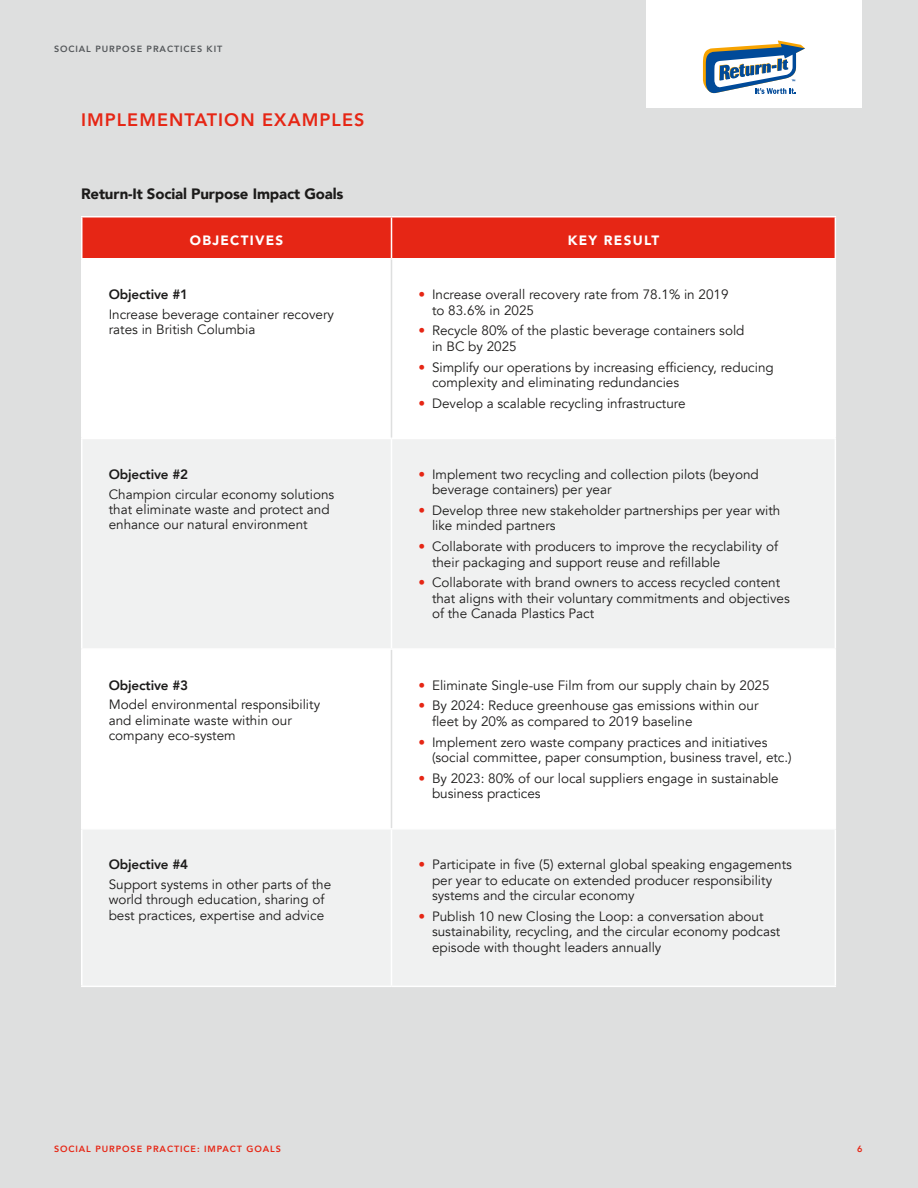
<style>
.page{position:relative;width:918px;height:1188px;background:#dedfdf}
.page>*{position:absolute;margin:0;border:0;box-sizing:border-box;transform-origin:0 0}
.t1{font:800 18px "Avenir";letter-spacing:.06em;color:#e62615}
.Body_Bolded{font:900 15px "Avenir";letter-spacing:-.01em;color:#1c1b1a}
.Table_Copy{font:13.5px/15.3px "Avenir";color:#1c1b1a}
.Body_Copy_Bold_Subhe{font:800 13.5px "Avenir";letter-spacing:-.01em;color:#1c1b1a}
.Body_Subhead_Sm{font:900 13.5px "Avenir";letter-spacing:.095em;color:#fff}
.t2{font:800 9px "Avenir";letter-spacing:.1em;color:#e62615}
.t3{font:800 9px "Avenir";letter-spacing:.1em;color:#54575a}
.s1{font-weight:900;color:#e62615}
</style>
<div class="page">
<div style="left:646px;top:0;width:216px;height:108px;background:#fff"></div>
<svg style="left:702px;top:40px;width:103px;height:54px"></svg>
<div style="left:82px;top:218px;width:753px;height:40px;background:#e62615"></div>
<div style="left:82px;top:260px;width:309px;height:568px;background:#fff"></div>
<div style="left:392px;top:260px;width:443px;height:568px;background:#fff"></div>
<div style="left:82px;top:439px;width:753px;height:209px;background:#f0f1f1"></div>
<div style="left:82px;top:829px;width:310px;height:157px;background:#f0f1f1"></div>
<div style="left:392px;top:829px;width:443px;height:157px;background:#f0f1f1"></div>
<hr style="left:81px;top:216px;width:311px;height:2px;background:#fff">
<hr style="left:81px;top:218px;width:1px;height:40px;background:#fff">
<hr style="left:81px;top:258px;width:311px;height:2px;background:#fff">
<hr style="left:392px;top:216px;width:444px;height:2px;background:#fff">
<hr style="left:391px;top:218px;width:1px;height:40px;background:#fff">
<hr style="left:392px;top:258px;width:444px;height:2px;background:#fff">
<hr style="left:835px;top:218px;width:1px;height:40px;background:#fff">
<hr style="left:391px;top:439px;width:1px;height:209px;background:#fff">
<hr style="left:81px;top:648px;width:311px;height:2px;background:#fff">
<hr style="left:392px;top:648px;width:444px;height:2px;background:#fff">
<hr style="left:391px;top:830px;width:1px;height:156px;background:#fff">
<hr style="left:81px;top:828px;width:311px;height:2px;background:#fff">
<hr style="left:392px;top:828px;width:444px;height:2px;background:#fff">
<hr style="left:81px;top:439px;width:1px;height:209px;background:#fff">
<hr style="left:835px;top:439px;width:1px;height:209px;background:#fff">
<hr style="left:81px;top:650px;width:1px;height:178px;background:#fff">
<hr style="left:835px;top:650px;width:1px;height:178px;background:#fff">
<hr style="left:81px;top:830px;width:1px;height:156px;background:#fff">
<hr style="left:835px;top:830px;width:1px;height:156px;background:#fff">
<hr style="left:81px;top:986px;width:311px;height:1px;background:#fff">
<hr style="left:392px;top:986px;width:444px;height:1px;background:#fff">
<hr style="left:391px;top:259px;width:1px;height:179px;background:#dedfdf">
<hr style="left:81px;top:259px;width:1px;height:179px;background:#fff">
<hr style="left:835px;top:259px;width:1px;height:179px;background:#fff">
<hr style="left:81px;top:438px;width:311px;height:1px;background:#fff">
<hr style="left:392px;top:438px;width:444px;height:1px;background:#fff">
<p class="t3" style="left:54px;top:42px;width:170px">SOCIAL PURPOSE PRACTICES KIT</p>
<h1 class="t1" style="left:81px;top:106px;width:285px">IMPLEMENTATION EXAMPLES</h1>
<p class="Body_Bolded" style="left:81px;top:181px;width:264px">Return-It Social Purpose Impact Goals</p>
<p class="Body_Subhead_Sm" style="left:190px;top:228px;width:95px">OBJECTIVES</p>
<p class="Body_Subhead_Sm" style="left:568px;top:228px;width:93px">KEY RESULT</p>
<p class="Body_Copy_Bold_Subhe" style="left:109px;top:284px;width:81px">Objective #1</p>
<p class="Table_Copy" style="left:109px;top:307px;width:227px">Increase beverage container recovery rates in British Columbia</p>
<p class="Table_Copy" style="left:432px;top:287px;width:298px;text-indent:-14px"><span class="s1">•</span> Increase overall recovery rate from 78.1% in 2019 to 83.6% in 2025</p>
<p class="Table_Copy" style="left:432px;top:323px;width:314px;text-indent:-14px"><span class="s1">•</span> Recycle 80% of the plastic beverage containers sold in BC by 2025</p>
<p class="Table_Copy" style="left:432px;top:359px;width:343px;text-indent:-14px"><span class="s1">•</span> Simplify our operations by increasing efficiency, reducing complexity and eliminating redundancies</p>
<p class="Table_Copy" style="left:418px;top:396px;width:269px"><span class="s1">•</span> Develop a scalable recycling infrastructure</p>
<p class="Body_Copy_Bold_Subhe" style="left:109px;top:464px;width:81px">Objective #2</p>
<p class="Table_Copy" style="left:109px;top:487px;width:227px">Champion circular economy solutions that eliminate waste and protect and enhance our natural environment</p>
<p class="Table_Copy" style="left:432px;top:467px;width:328px;text-indent:-14px"><span class="s1">•</span> Implement two recycling and collection pilots (beyond beverage containers) per year</p>
<p class="Table_Copy" style="left:432px;top:503px;width:350px;text-indent:-14px"><span class="s1">•</span> Develop three new stakeholder partnerships per year with like minded partners</p>
<p class="Table_Copy" style="left:432px;top:539px;width:348px;text-indent:-14px"><span class="s1">•</span> Collaborate with producers to improve the recyclability of their packaging and support reuse and refillable</p>
<p class="Table_Copy" style="left:432px;top:575px;width:359px;text-indent:-14px"><span class="s1">•</span> Collaborate with brand owners to access recycled content that aligns with their voluntary commitments and objectives of the Canada Plastics Pact</p>
<p class="Body_Copy_Bold_Subhe" style="left:109px;top:674px;width:81px">Objective #3</p>
<p class="Table_Copy" style="left:109px;top:697px;width:213px">Model environmental responsibility and eliminate waste within our company eco-system</p>
<p class="Table_Copy" style="left:418px;top:678px;width:353px"><span class="s1">•</span> Eliminate Single-use Film from our supply chain by 2025</p>
<p class="Table_Copy" style="left:432px;top:698px;width:328px;text-indent:-14px"><span class="s1">•</span> By 2024: Reduce greenhouse gas emissions within our fleet by 20% as compared to 2019 baseline</p>
<p class="Table_Copy" style="left:432px;top:734px;width:361px;text-indent:-14px"><span class="s1">•</span> Implement zero waste company practices and initiatives (social committee, paper consumption, business travel, etc.)</p>
<p class="Table_Copy" style="left:432px;top:771px;width:348px;text-indent:-14px"><span class="s1">•</span> By 2023: 80% of our local suppliers engage in sustainable business practices</p>
<p class="Body_Copy_Bold_Subhe" style="left:109px;top:854px;width:81px">Objective #4</p>
<p class="Table_Copy" style="left:109px;top:877px;width:224px">Support systems in other parts of the world through education, sharing of best practices, expertise and advice</p>
<p class="Table_Copy" style="left:432px;top:857px;width:362px;text-indent:-14px"><span class="s1">•</span> Participate in five (5) external global speaking engagements per year to educate on extended producer responsibility systems and the circular economy</p>
<p class="Table_Copy" style="left:432px;top:909px;width:350px;text-indent:-14px"><span class="s1">•</span> Publish 10 new Closing the Loop: a conversation about sustainability, recycling, and the circular economy podcast episode with thought leaders annually</p>
<p class="t2" style="left:54px;top:1142px;width:229px">SOCIAL PURPOSE PRACTICE: IMPACT GOALS</p>
<p class="t2" style="left:857px;top:1142px;width:7px">6</p>
</div>
